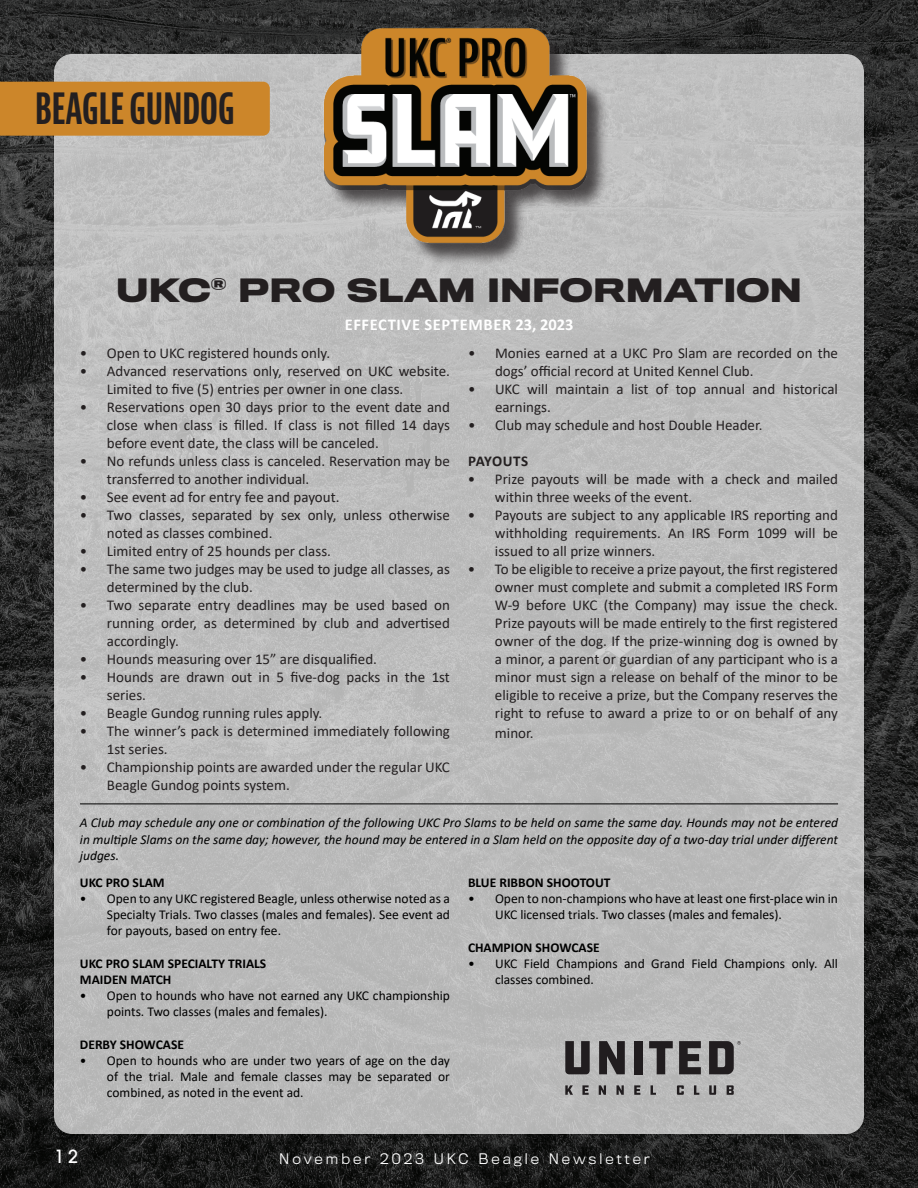
<style>
.page{position:relative;width:918px;height:1188px;background:#fff}
.page>*{position:absolute;margin:0;border:0;box-sizing:border-box;transform-origin:0 0}
.t1{font:700 extra-condensed 42px "Bernina Sans";color:#231f20}
.t2{font:700 30px "Titling Gothic FB Wide";color:#231f20}
.t3{font:500 18px "ITC Avant Garde Pro";color:#fff}
.t4{font:700 16.5px "Calibri";letter-spacing:.04em;color:#fff}
.t5{font:15px/18px "Calibri";color:#231f20}
.t6{font:700 15px "Calibri";letter-spacing:.02em;color:#231f20}
.t7{font:13.5px/16.2px "Calibri";color:#000}
.t8{font:italic 13.5px/16.2px "Calibri";color:#000;text-align:justify}
.t9{font:700 13.5px/16.2px "Calibri";color:#000}
.t10{font:300 13.5px "Titling Gothic FB";letter-spacing:.225em;color:#fff}
</style>
<div class="page">
<img style="left:0;top:0;width:918px;height:1188px">
<div style="left:54px;top:54px;width:810px;height:1080px;background:#bcbcbc;border-radius:18px"></div>
<img style="left:291px;top:0;width:336px;height:304px">
<div style="left:0;top:82px;width:270px;height:54px;background:#cc862a"></div>
<hr style="left:80px;top:804px;width:758px;height:1px;background:#000">
<svg style="left:565px;top:1041px;width:25px;height:33px"></svg>
<svg style="left:599px;top:1041px;width:26px;height:33px"></svg>
<div style="left:634px;top:1041px;width:9px;height:33px;background:#211d1f"></div>
<svg style="left:649px;top:1041px;width:24px;height:33px"></svg>
<svg style="left:679px;top:1041px;width:22px;height:33px"></svg>
<svg style="left:709px;top:1041px;width:32px;height:33px"></svg>
<svg style="left:565px;top:1085px;width:8px;height:10px"></svg>
<svg style="left:582px;top:1085px;width:7px;height:10px"></svg>
<svg style="left:599px;top:1085px;width:7px;height:10px"></svg>
<svg style="left:617px;top:1085px;width:7px;height:10px"></svg>
<svg style="left:634px;top:1085px;width:6px;height:10px"></svg>
<svg style="left:651px;top:1085px;width:5px;height:10px"></svg>
<svg style="left:677px;top:1085px;width:7px;height:10px"></svg>
<svg style="left:694px;top:1085px;width:5px;height:10px"></svg>
<svg style="left:709px;top:1085px;width:7px;height:10px"></svg>
<svg style="left:727px;top:1085px;width:7px;height:10px"></svg>
<p class="t1" style="left:35px;top:85px;width:201px">BEAGLE GUNDOG</p>
<p class="t2" style="left:116px;top:271px;width:688px">UKC<sup>®</sup> PRO SLAM INFORMATION</p>
<p class="t4" style="left:345px;top:313px;width:230px">EFFECTIVE SEPTEMBER 23, 2023</p>
<p class="t5" style="left:80px;top:344px;width:252px">• Open to UKC registered hounds only.</p>
<p class="t5" style="left:107px;top:362px;width:345px;text-indent:-27px">• Advanced reservations only, reserved on UKC website.<br>Limited to five (5) entries per owner in one class.</p>
<p class="t5" style="left:107px;top:398px;width:345px;text-align:justify;text-indent:-27px">• Reservations open 30 days prior to the event date and close when class is filled. If class is not filled 14 days before event date, the class will be canceled.</p>
<p class="t5" style="left:107px;top:452px;width:345px;text-indent:-27px">• No refunds unless class is canceled. Reservation may be transferred to another individual.</p>
<p class="t5" style="left:80px;top:488px;width:261px">• See event ad for entry fee and payout.</p>
<p class="t5" style="left:107px;top:506px;width:345px;text-indent:-27px">• Two classes, separated by sex only, unless otherwise noted as classes combined.</p>
<p class="t5" style="left:80px;top:542px;width:253px">• Limited entry of 25 hounds per class.</p>
<p class="t5" style="left:107px;top:560px;width:345px;text-indent:-27px">• The same two judges may be used to judge all classes, as determined by the club.</p>
<p class="t5" style="left:107px;top:596px;width:345px;text-align:justify;text-indent:-27px">• Two separate entry deadlines may be used based on running order, as determined by club and advertised accordingly.</p>
<p class="t5" style="left:80px;top:650px;width:299px">• Hounds measuring over 15” are disqualified.</p>
<p class="t5" style="left:107px;top:668px;width:345px;text-indent:-27px">• Hounds are drawn out in 5 five-dog packs in the 1st series.</p>
<p class="t5" style="left:80px;top:704px;width:244px">• Beagle Gundog running rules apply.</p>
<p class="t5" style="left:107px;top:722px;width:345px;text-indent:-27px">• The winner’s pack is determined immediately following<br>1st series.</p>
<p class="t5" style="left:107px;top:758px;width:345px;text-indent:-27px">• Championship points are awarded under the regular UKC<br>Beagle Gundog points system.</p>
<p class="t5" style="left:495px;top:344px;width:345px;text-indent:-27px">• Monies earned at a UKC Pro Slam are recorded on the dogs’ official record at United Kennel Club.</p>
<p class="t5" style="left:495px;top:380px;width:345px;text-indent:-27px">• UKC will maintain a list of top annual and historical earnings.</p>
<p class="t5" style="left:468px;top:416px;width:296px">• Club may schedule and host Double Header.</p>
<p class="t6" style="left:468px;top:450px;width:61px">PAYOUTS</p>
<p class="t5" style="left:495px;top:470px;width:345px;text-indent:-27px">• Prize payouts will be made with a check and mailed within three weeks of the event.</p>
<p class="t5" style="left:495px;top:506px;width:345px;text-align:justify;text-indent:-27px">• Payouts are subject to any applicable IRS reporting and withholding requirements. An IRS Form 1099 will be issued to all prize winners.</p>
<p class="t5" style="left:495px;top:560px;width:345px;text-align:justify;text-indent:-27px">• To be eligible to receive a prize payout, the first registered owner must complete and submit a completed IRS Form W-9 before UKC (the Company) may issue the check.<br>Prize payouts will be made entirely to the first registered owner of the dog. If the prize-winning dog is owned by a minor, a parent or guardian of any participant who is a minor must sign a release on behalf of the minor to be eligible to receive a prize, but the Company reserves the right to refuse to award a prize to or on behalf of any</p>
<p class="t5" style="left:495px;top:723px;width:40px">minor.</p>
<p class="t8" style="left:80px;top:814px;width:760px">A Club may schedule any one or combination of the following UKC Pro Slams to be held on same the same day. Hounds may not be entered in multiple Slams on the same day; however, the hound may be entered in a Slam held on the opposite day of a two-day trial under different judges.</p>
<p class="t9" style="left:80px;top:874px;width:86px">UKC PRO SLAM</p>
<p class="t7" style="left:107px;top:890px;width:345px;text-align:justify;text-indent:-27px">• Open to any UKC registered Beagle, unless otherwise noted as a Specialty Trials. Two classes (males and females). See event ad for payouts, based on entry fee.</p>
<p class="t9" style="left:80px;top:955px;width:188px">UKC PRO SLAM SPECIALTY TRIALS<br>MAIDEN MATCH</p>
<p class="t7" style="left:107px;top:987px;width:345px;text-indent:-27px">• Open to hounds who have not earned any UKC championship points. Two classes (males and females).</p>
<p class="t9" style="left:80px;top:1036px;width:106px">DERBY SHOWCASE</p>
<p class="t7" style="left:107px;top:1052px;width:345px;text-align:justify;text-indent:-27px">• Open to hounds who are under two years of age on the day of the trial. Male and female classes may be separated or combined, as noted in the event ad.</p>
<p class="t9" style="left:468px;top:874px;width:144px">BLUE RIBBON SHOOTOUT</p>
<p class="t7" style="left:495px;top:890px;width:345px;text-indent:-27px">• Open to non-champions who have at least one first-place win in<br>UKC licensed trials. Two classes (males and females).</p>
<p class="t9" style="left:468px;top:939px;width:133px">CHAMPION SHOWCASE</p>
<p class="t7" style="left:495px;top:955px;width:345px;text-indent:-27px">• UKC Field Champions and Grand Field Champions only. All classes combined.</p>
<p class="t3" style="left:54px;top:1145px;width:26px">12</p>
<p class="t10" style="left:279px;top:1151px;width:372px">November 2023 UKC Beagle Newsletter</p>
</div>
